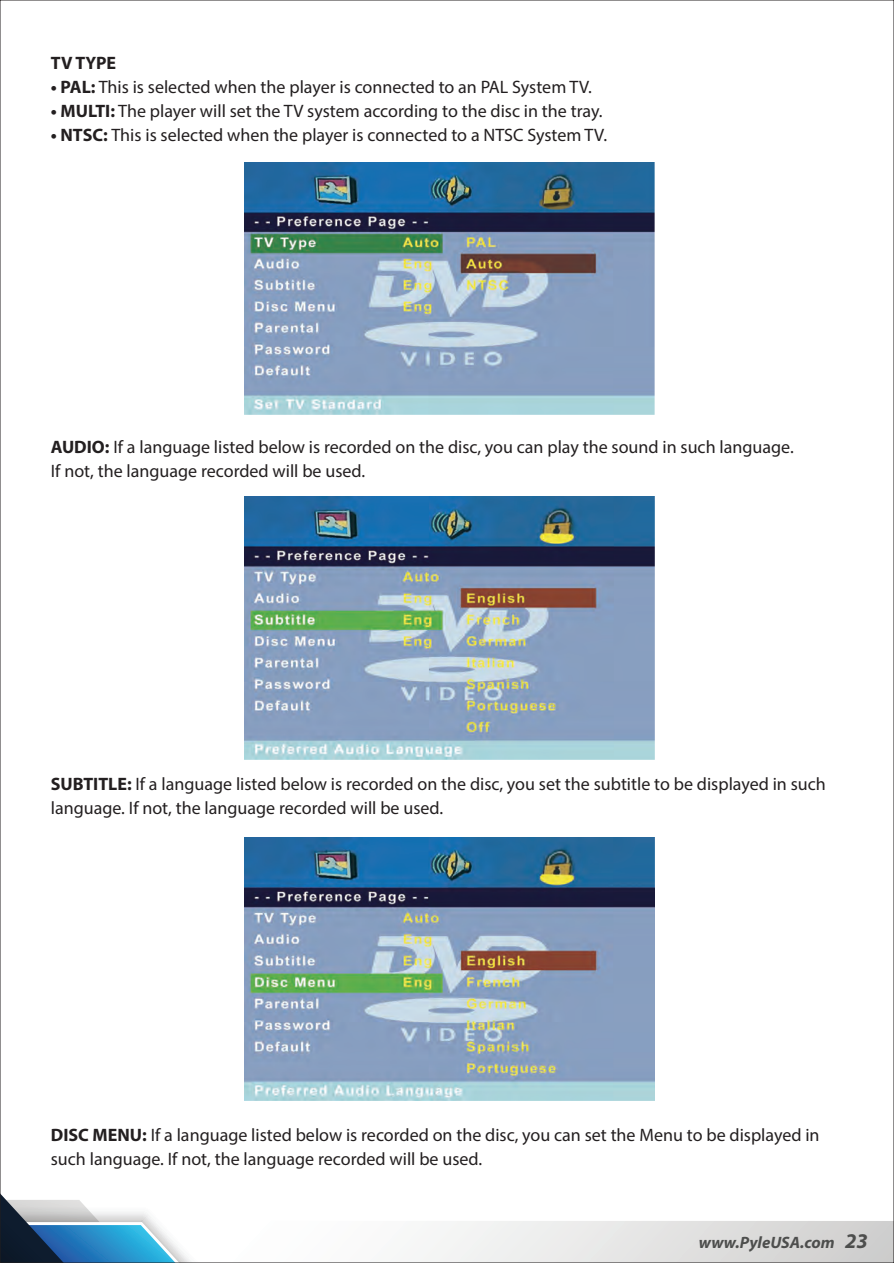
<style>
.page{position:relative;width:894px;height:1263px;background:#fff}
.page>*{position:absolute;margin:0;border:0;box-sizing:border-box;transform-origin:0 0}
.t1{font:18px/24px "Myriad Pro";color:#231f20}
.t2{font:700 18px "Myriad Pro";letter-spacing:.005em;color:#231f20}
.t3{font:italic 700 16.5px "Myriad Pro";color:#4d4e4d}
.s1{font-weight:700}
.s2{font-size:21px}
</style>
<div class="page">
<svg style="left:2px;top:1195px;width:889px;height:66px"></svg>
<img style="left:244px;top:163px;width:410px;height:252px">
<img style="left:244px;top:838px;width:410px;height:262px">
<img style="left:244px;top:497px;width:410px;height:262px">
<p class="t2" style="left:51px;top:51px;width:67px">TV TYPE</p>
<p class="t1" style="left:51px;top:75px;width:542px"><span class="s1">• PAL:</span> This is selected when the player is connected to an PAL System TV.</p>
<p class="t1" style="left:51px;top:99px;width:553px"><span class="s1">• MULTI:</span> The player will set the TV system according to the disc in the tray.</p>
<p class="t1" style="left:51px;top:123px;width:557px"><span class="s1">• NTSC:</span> This is selected when the player is connected to a NTSC System TV.</p>
<p class="t1" style="left:51px;top:435px;width:744px"><span class="s1">AUDIO:</span> If a language listed below is recorded on the disc, you can play the sound in such language.<br>If not, the language recorded will be used.</p>
<p class="t1" style="left:51px;top:771px;width:776px"><span class="s1">SUBTITLE:</span> If a language listed below is recorded on the disc, you set the subtitle to be displayed in such language. If not, the language recorded will be used.</p>
<p class="t1" style="left:51px;top:1122px;width:770px"><span class="s1">DISC MENU:</span> If a language listed below is recorded on the disc, you can set the Menu to be displayed in such language. If not, the language recorded will be used.</p>
<p class="t3" style="left:698px;top:1231px;width:170px">www.PyleUSA.com <span class="s2">23</span></p>
</div>
